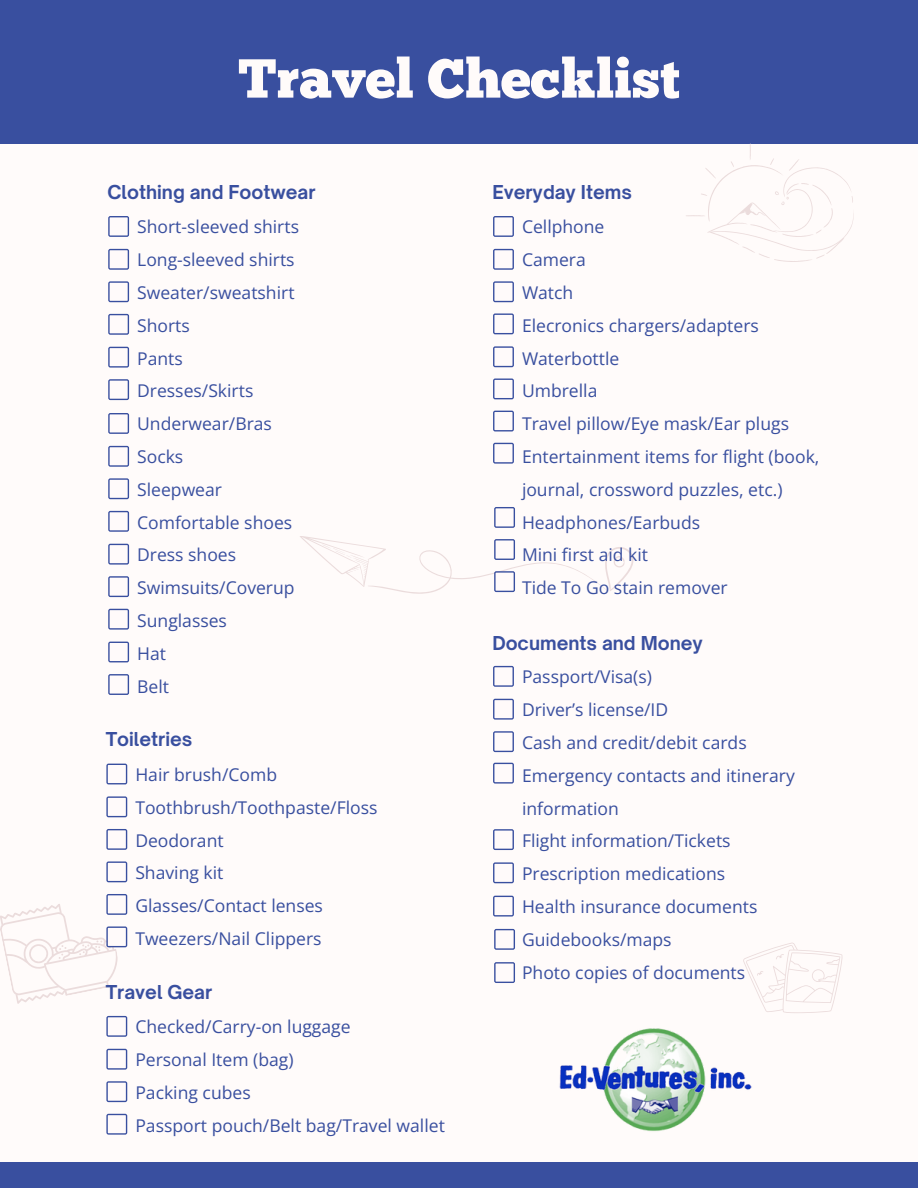
<style>
.page{position:relative;width:918px;height:1188px;background:#fffbfa}
.page>*{position:absolute;margin:0;border:0;box-sizing:border-box;transform-origin:0 0}
.t1{font:54.75px "Chunk Five";color:#fffbfa}
.t2{font:700 18.3px "Open Sauce One";color:#394f9f}
.t3{font:17.55px/32.8px "Open Sans";color:#394f9f}
</style>
<div class="page">
<svg style="left:108px;top:216px;width:21px;height:21px"></svg>
<svg style="left:108px;top:413px;width:21px;height:21px"></svg>
<svg style="left:108px;top:314px;width:21px;height:21px"></svg>
<svg style="left:108px;top:511px;width:21px;height:21px"></svg>
<svg style="left:108px;top:609px;width:21px;height:21px"></svg>
<svg style="left:108px;top:249px;width:21px;height:21px"></svg>
<svg style="left:108px;top:446px;width:21px;height:21px"></svg>
<svg style="left:108px;top:347px;width:21px;height:21px"></svg>
<svg style="left:108px;top:544px;width:21px;height:21px"></svg>
<svg style="left:108px;top:642px;width:21px;height:20px"></svg>
<svg style="left:108px;top:281px;width:21px;height:21px"></svg>
<svg style="left:108px;top:478px;width:21px;height:21px"></svg>
<svg style="left:108px;top:379px;width:21px;height:21px"></svg>
<svg style="left:108px;top:576px;width:21px;height:21px"></svg>
<svg style="left:108px;top:674px;width:21px;height:21px"></svg>
<svg style="left:106px;top:764px;width:21px;height:20px"></svg>
<svg style="left:106px;top:861px;width:21px;height:21px"></svg>
<svg style="left:106px;top:796px;width:21px;height:21px"></svg>
<svg style="left:106px;top:829px;width:21px;height:21px"></svg>
<svg style="left:0;top:894px;width:127px;height:110px"></svg>
<svg style="left:106px;top:1016px;width:21px;height:21px"></svg>
<svg style="left:106px;top:1114px;width:21px;height:21px"></svg>
<svg style="left:106px;top:1049px;width:21px;height:21px"></svg>
<svg style="left:106px;top:1081px;width:21px;height:21px"></svg>
<div style="left:0;top:0;width:918px;height:143px;background:#394f9f"></div>
<div style="left:0;top:1162px;width:918px;height:26px;background:#394f9f"></div>
<svg style="left:743px;top:942px;width:100px;height:71px"></svg>
<svg style="left:686px;top:143px;width:167px;height:119px"></svg>
<svg style="left:493px;top:216px;width:21px;height:21px"></svg>
<svg style="left:493px;top:249px;width:21px;height:21px"></svg>
<svg style="left:493px;top:281px;width:21px;height:21px"></svg>
<svg style="left:493px;top:346px;width:21px;height:21px"></svg>
<svg style="left:493px;top:313px;width:21px;height:21px"></svg>
<svg style="left:493px;top:379px;width:21px;height:20px"></svg>
<svg style="left:493px;top:411px;width:21px;height:20px"></svg>
<svg style="left:493px;top:443px;width:21px;height:21px"></svg>
<svg style="left:494px;top:507px;width:21px;height:21px"></svg>
<svg style="left:300px;top:536px;width:334px;height:58px"></svg>
<svg style="left:493px;top:666px;width:21px;height:21px"></svg>
<svg style="left:493px;top:699px;width:21px;height:21px"></svg>
<svg style="left:493px;top:731px;width:21px;height:21px"></svg>
<svg style="left:493px;top:763px;width:21px;height:21px"></svg>
<svg style="left:493px;top:829px;width:21px;height:21px"></svg>
<svg style="left:493px;top:862px;width:21px;height:21px"></svg>
<svg style="left:493px;top:896px;width:21px;height:21px"></svg>
<svg style="left:494px;top:929px;width:21px;height:21px"></svg>
<svg style="left:494px;top:962px;width:21px;height:21px"></svg>
<img style="left:559px;top:1028px;width:193px;height:103px">
<p class="t1" style="left:238px;top:57px;width:443px">Travel Checklist</p>
<p class="t2" style="left:108px;top:181px;width:210px">Clothing and Footwear</p>
<h1 class="t3" style="left:137px;top:210px;width:163px">Short-sleeved shirts</h1>
<p class="t3" style="left:137px;top:243px;width:159px">Long-sleeved shirts</p>
<h2 class="t3" style="left:137px;top:276px;width:159px">Sweater/sweatshirt</h2>
<p class="t3" style="left:137px;top:309px;width:54px">Shorts</p>
<p class="t3" style="left:137px;top:341px;width:47px">Pants</p>
<p class="t3" style="left:137px;top:374px;width:118px">Dresses/Skirts</p>
<p class="t3" style="left:137px;top:407px;width:136px">Underwear/Bras</p>
<p class="t3" style="left:137px;top:440px;width:48px">Socks</p>
<p class="t3" style="left:137px;top:473px;width:86px">Sleepwear</p>
<p class="t3" style="left:137px;top:505px;width:157px">Comfortable shoes</p>
<p class="t3" style="left:137px;top:538px;width:101px">Dress shoes</p>
<p class="t3" style="left:137px;top:571px;width:159px">Swimsuits/Coverup</p>
<p class="t3" style="left:137px;top:604px;width:91px">Sunglasses</p>
<p class="t3" style="left:137px;top:637px;width:30px">Hat</p>
<p class="t3" style="left:137px;top:669px;width:33px">Belt</p>
<p class="t2" style="left:106px;top:728px;width:88px">Toiletries</p>
<p class="t3" style="left:135px;top:758px;width:143px">Hair brush/Comb</p>
<p class="t3" style="left:135px;top:791px;width:244px">Toothbrush/Toothpaste/Floss</p>
<p class="t3" style="left:135px;top:823px;width:90px">Deodorant</p>
<p class="t3" style="left:135px;top:856px;width:90px">Shaving kit</p>
<p class="t3" style="left:135px;top:889px;width:189px">Glasses/Contact lenses</p>
<p class="t3" style="left:135px;top:922px;width:188px">Tweezers/Nail Clippers</p>
<p class="t2" style="left:106px;top:980px;width:108px">Travel Gear</p>
<p class="t3" style="left:135px;top:1010px;width:217px">Checked/Carry-on luggage</p>
<p class="t3" style="left:135px;top:1043px;width:160px">Personal Item (bag)</p>
<p class="t3" style="left:135px;top:1076px;width:117px">Packing cubes</p>
<p class="t3" style="left:135px;top:1109px;width:311px">Passport pouch/Belt bag/Travel wallet</p>
<p class="t2" style="left:492px;top:181px;width:141px">Everyday Items</p>
<p class="t3" style="left:522px;top:210px;width:84px">Cellphone</p>
<p class="t3" style="left:522px;top:243px;width:65px">Camera</p>
<p class="t3" style="left:522px;top:276px;width:53px">Watch</p>
<p class="t3" style="left:522px;top:309px;width:238px">Elecronics chargers/adapters</p>
<h2 class="t3" style="left:522px;top:341px;width:99px">Waterbottle</h2>
<p class="t3" style="left:522px;top:374px;width:77px">Umbrella</p>
<p class="t3" style="left:522px;top:407px;width:269px">Travel pillow/Eye mask/Ear plugs</p>
<p class="t3" style="left:522px;top:440px;width:299px">Entertainment items for flight (book, journal, crossword puzzles, etc.)</p>
<p class="t3" style="left:522px;top:505px;width:180px">Headphones/Earbuds</p>
<p class="t3" style="left:522px;top:538px;width:128px">Mini first aid kit</p>
<p class="t3" style="left:522px;top:571px;width:207px">Tide To Go stain remover</p>
<p class="t2" style="left:492px;top:631px;width:212px">Documents and Money</p>
<p class="t3" style="left:522px;top:660px;width:131px">Passport/Visa(s)</p>
<p class="t3" style="left:522px;top:693px;width:148px">Driver’s license/ID</p>
<p class="t3" style="left:522px;top:726px;width:226px">Cash and credit/debit cards</p>
<p class="t3" style="left:522px;top:758px;width:274px">Emergency contacts and itinerary information</p>
<p class="t3" style="left:522px;top:824px;width:210px">Flight information/Tickets</p>
<p class="t3" style="left:522px;top:857px;width:205px">Prescription medications</p>
<p class="t3" style="left:522px;top:890px;width:237px">Health insurance documents</p>
<p class="t3" style="left:522px;top:923px;width:151px">Guidebooks/maps</p>
<p class="t3" style="left:522px;top:955px;width:225px">Photo copies of documents</p>
</div>
